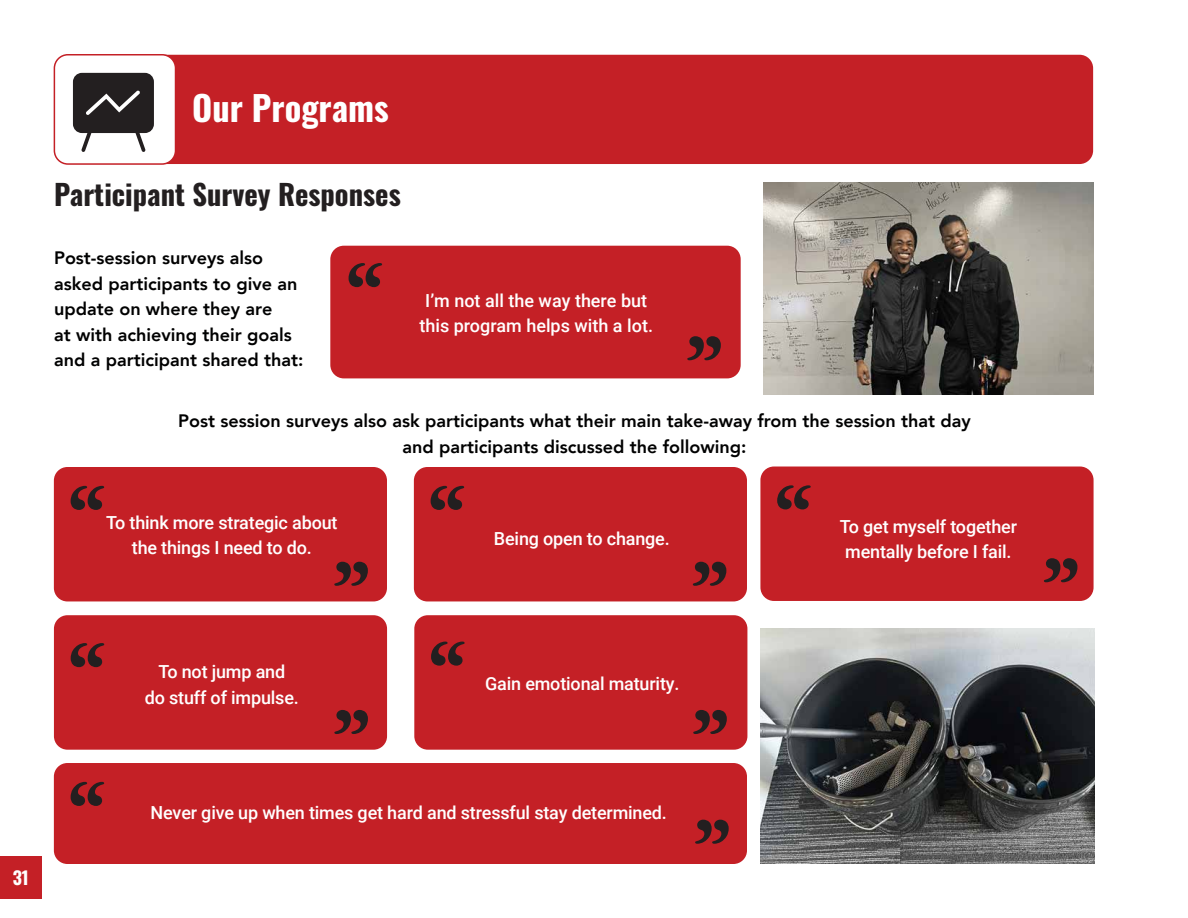
<style>
.page{position:relative;width:1188px;height:918px;background:#fff}
.page>*{position:absolute;margin:0;border:0;box-sizing:border-box;transform-origin:0 0}
.t1{font:700 34.5px "Oswald";color:#fff}
.t2{font:700 28.5px "Oswald";color:#231f20}
.t3{font:500 18px/25.5px "Roboto";letter-spacing:-.01em;color:#fff;text-align:center}
.t4{font:800 18px/25.5px "Avenir";color:#000101}
.t5{font:700 18px "Oswald";color:#fff}
</style>
<div class="page">
<div style="left:0;top:856px;width:42px;height:42px;background:#c42026"></div>
<div style="left:54px;top:55px;width:1039px;height:109px;background:#c42026;border-radius:14px"></div>
<div style="left:54px;top:55px;width:122px;height:109px;background:#fff;border-radius:14px"></div>
<div style="left:54px;top:54px;width:122px;height:111px;border:2px solid #c42026;border-radius:14px"></div>
<svg style="left:73px;top:73px;width:81px;height:79px"></svg>
<div style="left:54px;top:467px;width:333px;height:134px;background:#c42026;border-radius:14px"></div>
<svg style="left:71px;top:486px;width:33px;height:24px"></svg>
<svg style="left:334px;top:562px;width:34px;height:24px"></svg>
<div style="left:330px;top:246px;width:411px;height:132px;background:#c42026;border-radius:14px"></div>
<svg style="left:349px;top:263px;width:33px;height:24px"></svg>
<svg style="left:687px;top:336px;width:34px;height:24px"></svg>
<div style="left:414px;top:467px;width:333px;height:134px;background:#c42026;border-radius:14px"></div>
<svg style="left:431px;top:486px;width:33px;height:24px"></svg>
<svg style="left:693px;top:562px;width:33px;height:24px"></svg>
<div style="left:760px;top:467px;width:334px;height:134px;background:#c42026;border-radius:14px"></div>
<svg style="left:777px;top:485px;width:34px;height:24px"></svg>
<svg style="left:1044px;top:558px;width:33px;height:24px"></svg>
<div style="left:54px;top:763px;width:693px;height:101px;background:#c42026;border-radius:14px"></div>
<svg style="left:71px;top:782px;width:33px;height:24px"></svg>
<svg style="left:695px;top:820px;width:34px;height:24px"></svg>
<div style="left:54px;top:615px;width:333px;height:135px;background:#c42026;border-radius:14px"></div>
<svg style="left:71px;top:643px;width:33px;height:24px"></svg>
<svg style="left:334px;top:710px;width:34px;height:24px"></svg>
<div style="left:414px;top:615px;width:333px;height:135px;background:#c42026;border-radius:14px"></div>
<svg style="left:431px;top:642px;width:34px;height:24px"></svg>
<svg style="left:693px;top:710px;width:34px;height:24px"></svg>
<img style="left:763px;top:183px;width:331px;height:211px">
<img style="left:760px;top:628px;width:334px;height:236px">
<h1 class="t1" style="left:192px;top:90px;width:198px">Our Programs</h1>
<h2 class="t2" style="left:54px;top:180px;width:348px">Participant Survey Responses</h2>
<p class="t4" style="left:54px;top:245px;width:251px">Post-session surveys also asked participants to give an update on where they are<br>at with achieving their goals and a participant shared that:</p>
<p class="t3" style="left:419px;top:287px;width:235px">I’m not all the way there but this program helps with a lot.</p>
<p class="t4" style="left:178px;top:408px;width:794px;text-align:center">Post session surveys also ask participants what their main take-away from the session that day and participants discussed the following:</p>
<p class="t3" style="left:106px;top:509px;width:233px">To think more strategic about the things I need to do.</p>
<p class="t3" style="left:494px;top:525px;width:177px">Being open to change.</p>
<p class="t3" style="left:840px;top:513px;width:179px;text-align:left">To get myself together mentally before I fail.</p>
<p class="t5" style="left:13px;top:868px;width:18px">31</p>
<p class="t3" style="left:145px;top:659px;width:156px">To not jump and<br>do stuff of impulse.</p>
<p class="t3" style="left:485px;top:670px;width:196px">Gain emotional maturity.</p>
<p class="t3" style="left:151px;top:800px;width:518px">Never give up when times get hard and stressful stay determined.</p>
</div>
